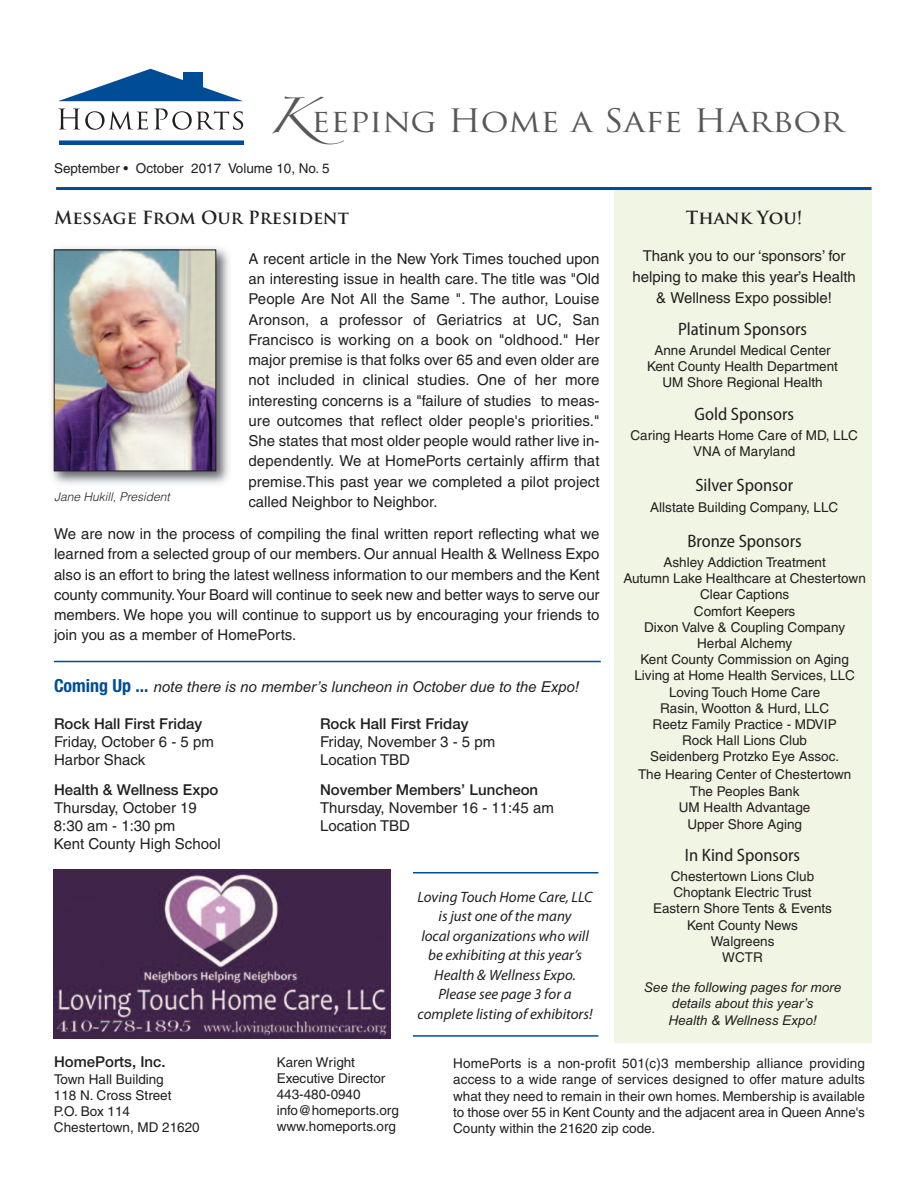
<style>
.page{position:relative;width:918px;height:1188px;background:#fff}
.page>*{position:absolute;margin:0;border:0;box-sizing:border-box;transform-origin:0 0}
.t1{font:31.5px "Trajan Pro";color:#57585a;scale:1.1 1}
.t2{font:semi-condensed 18px "Myriad Pro";color:#231f20}
.t3{font:700 17.7px "Trajan Pro";color:#231f20}
.t4{font:15px/20.2px "Helvetica";color:#231f20}
.t5{font:italic 15px/19.5px "Myriad Pro";color:#231f20;text-align:center}
.t6{font:500 15px "Helvetica Neue";color:#231f20}
.t7{font:italic 15px "Arial";color:#231f20}
.t8{font:13.5px/16.2px "Helvetica";color:#231f20;text-align:center}
.t9{font:italic 13.5px/16.5px "Arial";color:#231f20;text-align:center}
.t10{font:italic 300 12px "Helvetica";color:#231f20}
.s1{font-family:"Zapfino"}
.s2{font-family:"Helvetica Neue";font-weight:700;font-style:normal;font-stretch:condensed;font-size:18px;color:#014d95}
</style>
<div class="page">
<div style="left:614px;top:188px;width:258px;height:854px;background:#f1f5e4"></div>
<hr style="left:59px;top:141px;width:185px;height:4px;background:#014d95">
<svg style="left:58px;top:68px;width:186px;height:62px"></svg>
<hr style="left:56px;top:187px;width:816px;height:3px;background:#014d95">
<hr style="left:413px;top:1035px;width:185px;height:2px;background:#014d95">
<hr style="left:54px;top:661px;width:547px;height:1px;background:#014d95">
<hr style="left:413px;top:872px;width:185px;height:1px;background:#014d95">
<img style="left:52px;top:248px;width:177px;height:236px">
<img style="left:56px;top:252px;width:158px;height:217px">
<div style="left:54px;top:250px;width:162px;height:221px;border:1px solid #231f20"></div>
<img style="left:53px;top:870px;width:337px;height:168px">
<h1 class="t1" style="left:268px;top:109px;width:525px"><span class="s1">K</span>eeping Home a Safe Harbor</h1>
<p class="t8" style="left:54px;top:162px;width:277px">September • October 2017 Volume 10, No. 5</p>
<p class="t3" style="left:54px;top:211px;width:296px">Message From Our President</p>
<p class="t4" style="left:248px;top:250px;width:353px;text-align:justify">A recent article in the New York Times touched upon an interesting issue in health care. The title was "Old People Are Not All the Same ". The author, Louise Aronson, a professor of Geriatrics at UC, San Francisco is working on a book on "oldhood." Her major premise is that folks over 65 and even older are not included in clinical studies. One of her more interesting concerns is a "failure of studies to meas&shy;ure outcomes that reflect older people's priorities." She states that most older people would rather live in&shy;dependently. We at HomePorts certainly affirm that premise.This past year we completed a pilot project called Neighbor to Neighbor.</p>
<p class="t4" style="left:54px;top:525px;width:547px;text-align:justify">We are now in the process of compiling the final written report reflecting what we learned from a selected group of our members. Our annual Health &amp; Wellness Expo also is an effort to bring the latest wellness information to our members and the Kent county community.Your Board will continue to seek new and better ways to serve our members. We hope you will continue to support us by encouraging your friends to join you as a member of HomePorts.</p>
<p class="t10" style="left:54px;top:489px;width:117px">Jane Hukill, President</p>
<p class="t7" style="left:54px;top:678px;width:527px"><span class="s2">Coming Up ...</span> note there is no member’s luncheon in October due to the Expo!</p>
<p class="t6" style="left:54px;top:715px;width:150px">Rock Hall First Friday</p>
<p class="t4" style="left:54px;top:734px;width:161px;line-height:18px">Friday, October 6 - 5 pm<br>Harbor Shack</p>
<p class="t6" style="left:54px;top:781px;width:166px">Health &amp; Wellness Expo</p>
<p class="t4" style="left:54px;top:800px;width:168px;line-height:18px">Thursday, October 19<br>8:30 am - 1:30 pm<br>Kent County High School</p>
<p class="t6" style="left:320px;top:714px;width:150px">Rock Hall First Friday</p>
<p class="t4" style="left:320px;top:734px;width:177px;line-height:18px">Friday, November 3 - 5 pm<br>Location TBD</p>
<p class="t6" style="left:320px;top:780px;width:220px">November Members’ Luncheon</p>
<p class="t4" style="left:320px;top:800px;width:235px;line-height:18px">Thursday, November 16 - 11:45 am<br>Location TBD</p>
<p class="t5" style="left:418px;top:888px;width:176px">Loving Touch Home Care, LLC isjust one of the many<br>local organizations who will be exhibiting at this year’s<br>Health &amp; Wellness Expo.<br>Please see page 3 for a complete listing of exhibitors!</p>
<p class="t3" style="left:686px;top:211px;width:118px">Thank You!</p>
<p class="t4" style="left:632px;top:247px;width:225px;line-height:21px;text-align:center">Thank you to our ‘sponsors’ for helping to make this year’s Health &amp; Wellness Expo possible!</p>
<p class="t2" style="left:678px;top:322px;width:131px">Platinum Sponsors</p>
<p class="t8" style="left:647px;top:343px;width:193px">Anne Arundel Medical Center<br>Kent County Health Department<br>UM Shore Regional Health</p>
<p class="t2" style="left:695px;top:408px;width:101px">Gold Sponsors</p>
<p class="t8" style="left:631px;top:428px;width:229px">Caring Hearts Home Care of MD, LLC<br>VNA of Maryland</p>
<p class="t2" style="left:695px;top:478px;width:99px">Silver Sponsor</p>
<p class="t8" style="left:650px;top:501px;width:190px">Allstate Building Company, LLC</p>
<p class="t2" style="left:687px;top:535px;width:116px">Bronze Sponsors</p>
<p class="t8" style="left:623px;top:555px;width:244px">Ashley Addiction Treatment<br>Autumn Lake Healthcare at Chestertown<br>Clear Captions<br>Comfort Keepers<br>Dixon Valve &amp; Coupling Company<br>Herbal Alchemy<br>Kent County Commission on Aging<br>Living at Home Health Services, LLC<br>Loving Touch Home Care<br>Rasin, Wootton &amp; Hurd, LLC<br>Reetz Family Practice - MDVIP<br>Rock Hall Lions Club<br>Seidenberg Protzko Eye Assoc.<br>The Hearing Center of Chestertown<br>The Peoples Bank<br>UM Health Advantage<br>Upper Shore Aging</p>
<p class="t2" style="left:685px;top:848px;width:117px">In Kind Sponsors</p>
<p class="t8" style="left:653px;top:869px;width:181px">Chestertown Lions Club<br>Choptank Electric Trust<br>Eastern Shore Tents &amp; Events<br>Kent County News<br>Walgreens<br>WCTR</p>
<p class="t9" style="left:644px;top:979px;width:199px">See the following pages for more details about this year’s<br>Health &amp; Wellness Expo!</p>
<p class="t6" style="left:54px;top:1053px;width:113px">HomePorts, Inc.</p>
<p class="t8" style="left:54px;top:1072px;width:147px;text-align:left">Town Hall Building<br>118 N. Cross Street<br>P.O. Box 114<br>Chestertown, MD 21620</p>
<p class="t8" style="left:277px;top:1055px;width:124px;text-align:left">Karen Wright<br>Executive Director<br>443-480-0940 info@homeports.org www.homeports.org</p>
<p class="t8" style="left:453px;top:1057px;width:413px;text-align:justify">HomePorts is a non-profit 501(c)3 membership alliance providing access to a wide range of services designed to offer mature adults what they need to remain in their own homes. Membership is available to those over 55 in Kent County and the adjacent area in Queen Anne's County within the 21620 zip code.</p>
</div>
